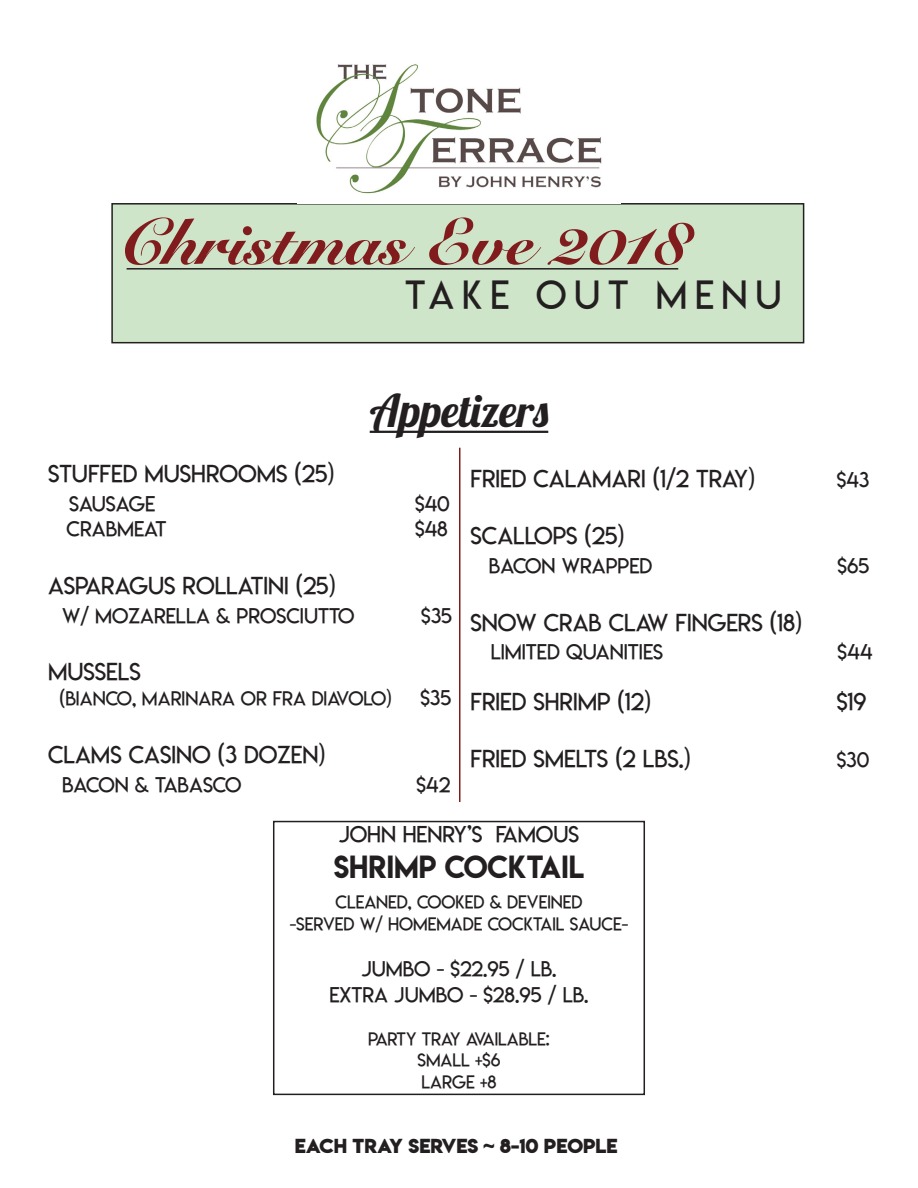
<style>
.page{position:relative;width:918px;height:1188px;background:#fff}
.page>*{position:absolute;margin:0;border:0;box-sizing:border-box;transform-origin:0 0}
.t1{font:900 64.5px "Snell Roundhand";color:#811c1e}
.t2{font:45px "Lobster 1.4";color:#231f20}
.t3{font:39px "Lemon Milklight";letter-spacing:.2em;color:#231f20}
.t4{font:28.5px "Lemon Milk";color:#231f20}
.t5{font:24px "Lemon Milklight";color:#231f20}
.t6{font:22.5px "Lemon Milklight";color:#231f20}
.t7{font:21px "Lemon Milklight";color:#231f20}
.t8{font:19.5px "Lemon Milklight";color:#231f20}
.t9{font:18px "Lemon Milklight";color:#231f20}
.t10{font:18px "Lemon Milkbold";color:#231f20}
</style>
<div class="page">
<div style="left:112px;top:204px;width:692px;height:139px;background:#cfe5c9"></div>
<div style="left:111px;top:203px;width:693px;height:140px;border:2px solid #231f20"></div>
<img style="left:316px;top:64px;width:286px;height:130px">
<hr style="left:127px;top:268px;width:551px;height:2px;background:#231f20">
<hr style="left:370px;top:431px;width:178px;height:2px;background:#231f20">
<hr style="left:459px;top:448px;width:1px;height:354px;background:#811c1e">
<div style="left:273px;top:821px;width:372px;height:274px;border:2px solid #231f20"></div>
<p class="t1" style="left:117px;top:204px;width:575px">Christmas Eve 2018</p>
<p class="t3" style="left:405px;top:271px;width:378px">TAKE OUT MENU</p>
<p class="t2" style="left:370px;top:382px;width:180px">Appetizers</p>
<p class="t5" style="left:48px;top:459px;width:288px">STUFFED MUSHROOMS (25)</p>
<p class="t7" style="left:69px;top:491px;width:88px">SAUSAGE</p>
<p class="t7" style="left:415px;top:491px;width:36px">$40</p>
<p class="t7" style="left:66px;top:516px;width:102px">CRABMEAT</p>
<p class="t7" style="left:415px;top:516px;width:34px">$48</p>
<p class="t5" style="left:48px;top:571px;width:289px">ASPARAGUS ROLLATINI (25)</p>
<p class="t7" style="left:62px;top:603px;width:294px">W/ MOZARELLA &amp; PROSCIUTTO</p>
<p class="t7" style="left:421px;top:603px;width:32px">$35</p>
<p class="t5" style="left:48px;top:657px;width:94px">MUSSELS</p>
<p class="t8" style="left:59px;top:687px;width:334px">(BIANCO, MARINARA OR FRA DIAVOLO)</p>
<p class="t7" style="left:420px;top:685px;width:32px">$35</p>
<p class="t5" style="left:48px;top:740px;width:279px">CLAMS CASINO (3 DOZEN)</p>
<p class="t7" style="left:62px;top:772px;width:181px">BACON &amp; TABASCO</p>
<p class="t7" style="left:416px;top:772px;width:35px">$42</p>
<p class="t5" style="left:471px;top:464px;width:286px">FRIED CALAMARI (1/2 TRAY)</p>
<p class="t7" style="left:837px;top:467px;width:34px">$43</p>
<p class="t5" style="left:471px;top:521px;width:155px">SCALLOPS (25)</p>
<p class="t7" style="left:489px;top:553px;width:165px">BACON WRAPPED</p>
<p class="t7" style="left:838px;top:553px;width:33px">$65</p>
<p class="t5" style="left:471px;top:608px;width:333px">SNOW CRAB CLAW FINGERS (18)</p>
<p class="t7" style="left:491px;top:639px;width:174px">LIMITED QUANITIES</p>
<p class="t7" style="left:838px;top:639px;width:36px">$44</p>
<p class="t5" style="left:471px;top:687px;width:182px">FRIED SHRIMP (12)</p>
<p class="t5" style="left:837px;top:687px;width:31px">$19</p>
<p class="t5" style="left:471px;top:744px;width:222px">FRIED SMELTS (2 LBS.)</p>
<p class="t7" style="left:837px;top:747px;width:34px">$30</p>
<p class="t6" style="left:339px;top:821px;width:242px">JOHN HENRY’S FAMOUS</p>
<p class="t4" style="left:334px;top:846px;width:252px">SHRIMP COCKTAIL</p>
<p class="t9" style="left:335px;top:891px;width:249px">CLEANED, COOKED &amp; DEVEINED</p>
<p class="t9" style="left:290px;top:913px;width:340px">-SERVED W/ HOMEMADE COCKTAIL SAUCE-</p>
<p class="t7" style="left:361px;top:956px;width:197px">JUMBO - $22.95 / LB.</p>
<p class="t7" style="left:329px;top:982px;width:261px">EXTRA JUMBO - $28.95 / LB.</p>
<p class="t9" style="left:368px;top:1028px;width:183px">PARTY TRAY AVAILABLE:</p>
<p class="t9" style="left:418px;top:1049px;width:84px">SMALL +$6</p>
<p class="t9" style="left:421px;top:1071px;width:77px">LARGE +8</p>
<p class="t10" style="left:295px;top:1133px;width:324px">EACH TRAY SERVES ~ 8-10 PEOPLE</p>
</div>
